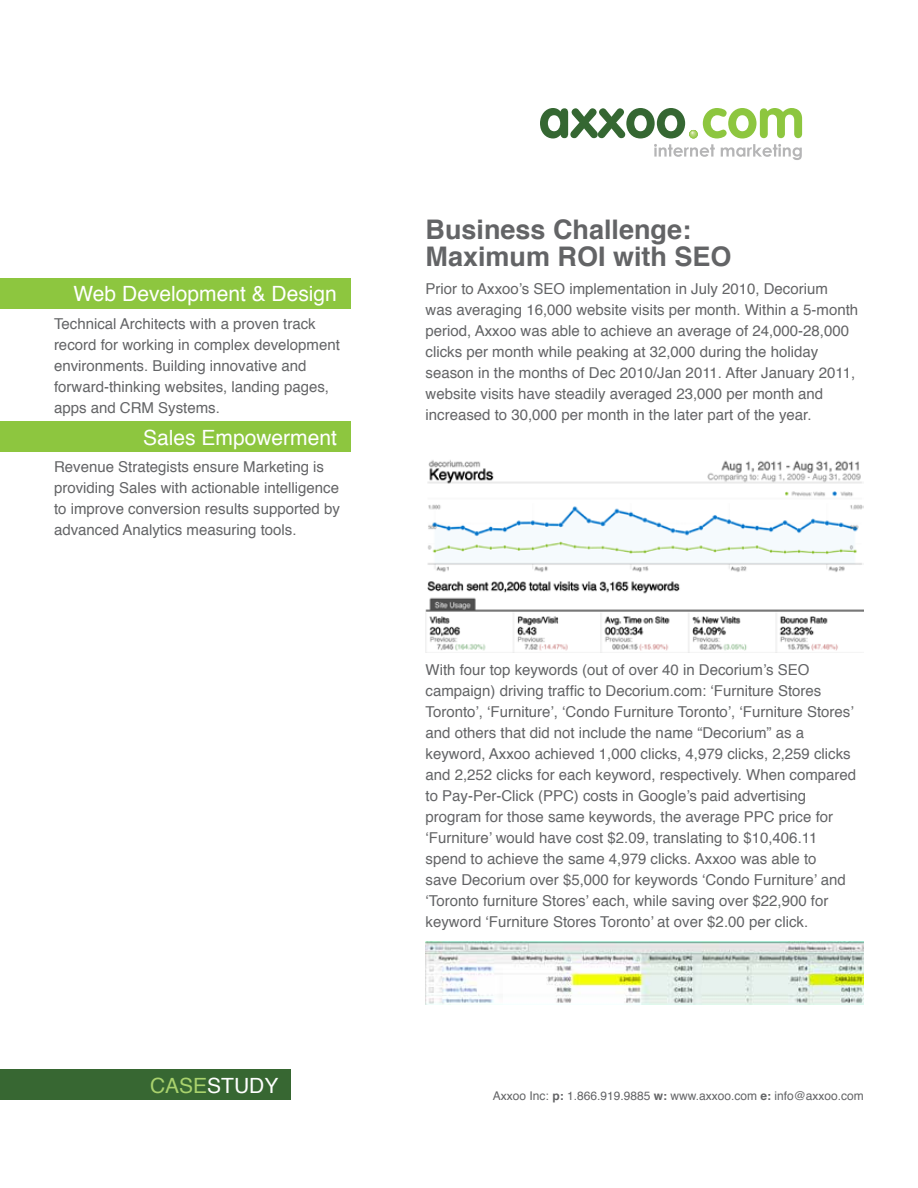
<style>
.page{position:relative;width:918px;height:1188px;background:#fff}
.page>*{position:absolute;margin:0;border:0;box-sizing:border-box;transform-origin:0 0}
.t1{font:700 27px/27px "Helvetica";color:#636466}
.t2{font:21px "Helvetica";color:#fff}
.t3{font:15px/21px "Helvetica";color:#636466}
.t4{font:12px "Helvetica";color:#636466}
.s1{color:#a9d26d}
.s2{font-weight:700}
</style>
<div class="page">
<div style="left:0;top:278px;width:351px;height:30px;background:#8dc63f"></div>
<div style="left:0;top:421px;width:351px;height:31px;background:#8dc63f"></div>
<svg style="left:703px;top:108px;width:99px;height:30px"></svg>
<div style="left:689px;top:130px;width:9px;height:9px;background:#cbe4aa;border-radius:50%"></div>
<div style="left:689px;top:130px;width:9px;height:8px;background:#92c844;border-radius:50%"></div>
<div style="left:690px;top:130px;width:7px;height:8px;background:#9bcb51;border-radius:50%"></div>
<div style="left:690px;top:130px;width:7px;height:7px;background:#a0ce57;border-radius:50%"></div>
<svg style="left:540px;top:108px;width:156px;height:30px"></svg>
<svg style="left:654px;top:144px;width:61px;height:13px"></svg>
<svg style="left:721px;top:144px;width:81px;height:16px"></svg>
<div style="left:0;top:1069px;width:291px;height:31px;background:#376732"></div>
<img style="left:426px;top:460px;width:438px;height:192px">
<img style="left:426px;top:942px;width:438px;height:63px">
<h2 class="t2" style="left:74px;top:278px;width:265px">Web Development &amp; Design</h2>
<p class="t3" style="left:54px;top:313px;width:287px">Technical Architects with a proven track record for working in complex development environments. Building innovative and forward-thinking websites, landing pages, apps and CRM Systems.</p>
<h2 class="t2" style="left:143px;top:421px;width:195px">Sales Empowerment</h2>
<p class="t3" style="left:54px;top:457px;width:287px">Revenue Strategists ensure Marketing is providing Sales with actionable intelligence to improve conversion results supported by advanced Analytics measuring tools.</p>
<h2 class="t2" style="left:150px;top:1069px;width:130px"><span class="s1">CASE</span>STUDY</h2>
<h1 class="t1" style="left:426px;top:216px;width:267px">Business Challenge:<br>Maximum ROI</h1>
<h1 class="t1" style="left:613px;top:243px;width:81px">with SEO</h1>
<p class="t3" style="left:426px;top:279px;width:434px">Prior to Axxoo’s SEO implementation in July 2010, Decorium was averaging 16,000 website visits per month. Within a 5-month period, Axxoo was able to achieve an average of 24,000-28,000 clicks per month while peaking at 32,000 during the holiday season in the months of Dec 2010/Jan 2011. After January 2011, website visits have steadily averaged 23,000 per month and increased to 30,000 per month in the later part of the year.</p>
<p class="t3" style="left:426px;top:660px;width:432px">With four top keywords (out of over 40 in Decorium’s SEO campaign) driving traffic to Decorium.com: ‘Furniture Stores Toronto’, ‘Furniture’, ‘Condo Furniture Toronto’, ‘Furniture Stores’ and others that did not include the name “Decorium” as a keyword, Axxoo achieved 1,000 clicks, 4,979 clicks, 2,259 clicks and 2,252 clicks for each keyword, respectively. When compared to Pay-Per-Click (PPC) costs in Google’s paid advertising program for those same keywords, the average PPC price for ‘Furniture’ would have cost $2.09, translating to $10,406.11 spend to achieve the same 4,979 clicks. Axxoo was able to<br>save Decorium over $5,000 for keywords ‘Condo Furniture’ and ‘Toronto furniture Stores’ each, while saving over $22,900 for keyword ‘Furniture Stores Toronto’ at over $2.00 per click.</p>
<p class="t4" style="left:493px;top:1087px;width:373px">Axxoo Inc: <span class="s2">p:</span> 1.866.919.9885 <span class="s2">w:</span> www.axxoo.com <span class="s2">e:</span> info@axxoo.com</p>
</div>
